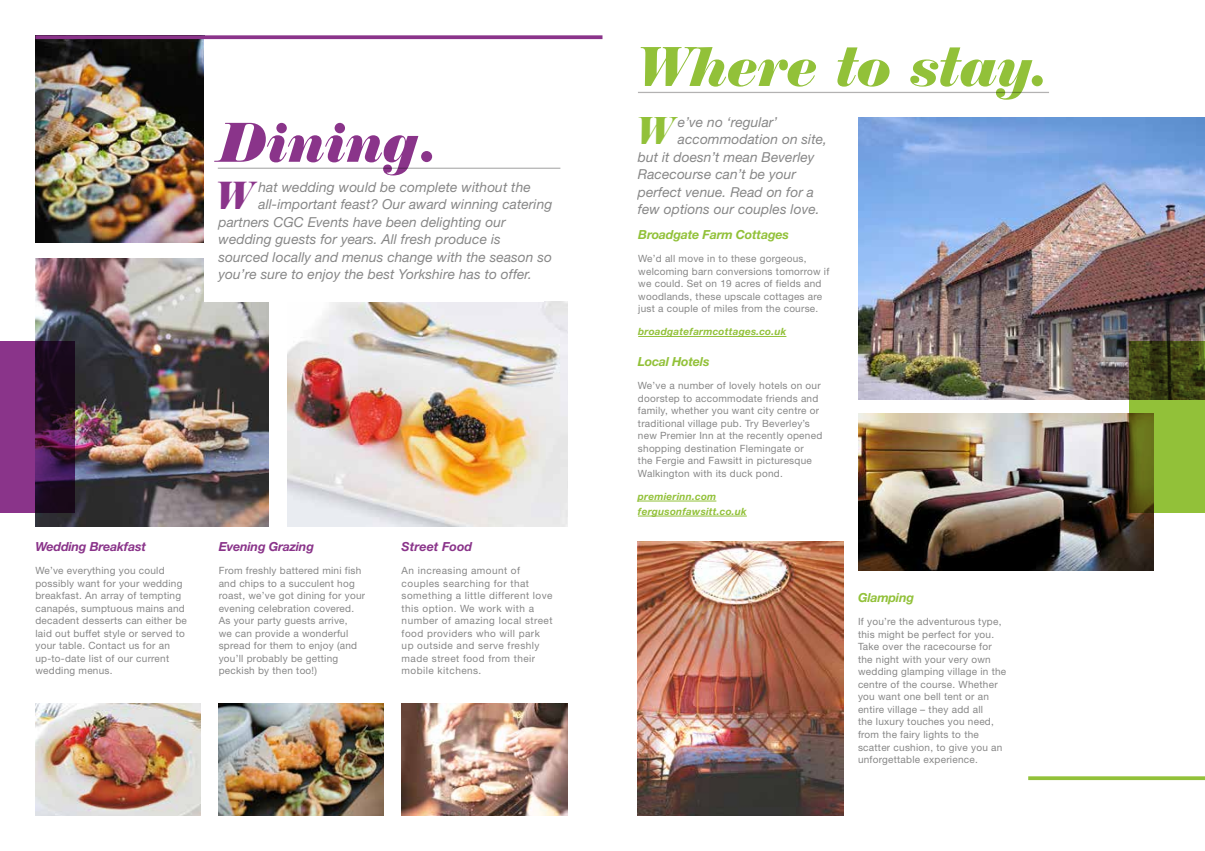
<style>
.page{position:relative;width:1205px;height:851px;background:#fff}
.page>*{position:absolute;margin:0;border:0;box-sizing:border-box;transform-origin:0 0}
.t1{font:italic 54.75px "Normande BT";letter-spacing:-.02em;color:#92c139}
.t2{font:italic 54.75px "Normande BT";letter-spacing:-.02em;color:#8a348a}
.t3{font:italic 38.38px "Normande BT";color:#8a348a}
.t4{font:italic 38.38px "Normande BT";color:#92c139}
.t5{font:italic 13.75px "Helvetica Neue LT Std";letter-spacing:.005em;color:#878787}
.t6{font:italic 700 12.5px "Helvetica Neue LT Std";letter-spacing:-.015em;color:#92c139}
.t7{font:italic 700 12.5px "Helvetica Neue LT Std";letter-spacing:-.015em;color:#8a348a}
.t8{font:italic 700 12.5px "Helvetica Neue LT Std";letter-spacing:.005em;color:#8a348a}
.t9{font:10px/12.5px "Helvetica Neue LT Std";letter-spacing:.025em;color:#878787}
.t10{font:10px/12.5px "Helvetica Neue LT Std";letter-spacing:.045em;color:#878787}
.t11{font:italic 700 10px/15px "Helvetica Neue LT Std";letter-spacing:.025em;color:#92c139}
</style>
<div class="page">
<img style="left:287px;top:302px;width:280px;height:224px">
<img style="left:35px;top:258px;width:233px;height:268px">
<img style="left:35px;top:39px;width:169px;height:204px">
<img style="left:35px;top:703px;width:166px;height:112px">
<img style="left:219px;top:703px;width:165px;height:112px">
<img style="left:402px;top:703px;width:165px;height:112px">
<div style="left:204px;top:37px;width:340px;height:265px;background:#fff"></div>
<svg style="left:0;top:341px;width:74px;height:172px;background:#582159"></svg>
<hr style="left:218px;top:168px;width:342px;height:1px;background:#b3b2b2">
<svg style="left:35px;top:35px;width:567px;height:4px;background:#8d3f8d"></svg>
<img style="left:858px;top:413px;width:295px;height:157px">
<img style="left:637px;top:541px;width:206px;height:274px">
<img style="left:858px;top:117px;width:347px;height:282px">
<hr style="left:638px;top:92px;width:411px;height:1px;background:#b3b2b2">
<hr style="left:638px;top:336px;width:148px;height:1px;background:#92c139">
<hr style="left:638px;top:500px;width:78px;height:1px;background:#92c139">
<hr style="left:638px;top:515px;width:109px;height:1px;background:#92c139">
<svg style="left:1129px;top:341px;width:76px;height:172px;background:#6a8325"></svg>
<svg style="left:1028px;top:776px;width:177px;height:4px"></svg>
<h1 class="t2" style="left:219px;top:109px;width:221px">Dining.</h1>
<h2 class="t3" style="left:217px;top:172px;width:39px">W</h2>
<h3 class="t5" style="left:258px;top:178px;width:274px">hat wedding would be complete without the</h3>
<h3 class="t5" style="left:258px;top:196px;width:295px">all-important feast? Our award winning catering</h3>
<h3 class="t5" style="left:219px;top:213px;width:289px">partners CGC Events have been delighting our</h3>
<h3 class="t5" style="left:219px;top:231px;width:284px">wedding guests for years. All fresh produce is</h3>
<h3 class="t5" style="left:219px;top:248px;width:335px">sourced locally and menus change with the season so</h3>
<h3 class="t5" style="left:219px;top:266px;width:315px">you’re sure to enjoy the best Yorkshire has to offer.</h3>
<p class="t7" style="left:35px;top:538px;width:112px">Wedding Breakfast</p>
<p class="t9" style="left:35px;top:564px;width:153px">We’ve everything you could possibly want for your wedding breakfast. An array of tempting canapés, sumptuous mains and decadent desserts can either be laid out buffet style or served to your table. Contact us for an up-to-date list of our current wedding menus.</p>
<p class="t7" style="left:219px;top:538px;width:97px">Evening Grazing</p>
<p class="t9" style="left:219px;top:564px;width:148px">From freshly battered mini fish and chips to a succulent hog roast, we’ve got dining for your evening celebration covered.<br>As your party guests arrive,<br>we can provide a wonderful spread for them to enjoy (and you’ll probably be getting peckish by then too!)</p>
<p class="t8" style="left:402px;top:538px;width:72px">Street Food</p>
<p class="t10" style="left:402px;top:564px;width:152px">An increasing amount of couples searching for that something a little different love this option. We work with a number of amazing local street food providers who will park up outside and serve freshly made street food from their mobile kitchens.</p>
<h1 class="t1" style="left:638px;top:33px;width:412px">Where to stay.</h1>
<h2 class="t4" style="left:636px;top:107px;width:39px">W</h2>
<h3 class="t5" style="left:678px;top:114px;width:101px">e’ve no ‘regular’</h3>
<h3 class="t5" style="left:678px;top:131px;width:151px">accommodation on site,</h3>
<h3 class="t5" style="left:638px;top:149px;width:178px">but it doesn’t mean Beverley</h3>
<h3 class="t5" style="left:638px;top:166px;width:160px">Racecourse can’t be your</h3>
<h3 class="t5" style="left:638px;top:184px;width:178px">perfect venue. Read on for a</h3>
<h3 class="t5" style="left:638px;top:201px;width:183px">few options our couples love.</h3>
<p class="t6" style="left:638px;top:227px;width:152px">Broadgate Farm Cottages</p>
<p class="t9" style="left:638px;top:252px;width:193px">We’d all move in to these gorgeous, welcoming barn conversions tomorrow if we could. Set on 19 acres of fields and woodlands, these upscale cottages are just a couple of miles from the course.</p>
<p class="t11" style="left:638px;top:324px;width:150px">broadgatefarmcottages.co.uk</p>
<p class="t6" style="left:638px;top:354px;width:73px">Local Hotels</p>
<p class="t9" style="left:638px;top:379px;width:186px">We’ve a number of lovely hotels on our doorstep to accommodate friends and family, whether you want city centre or traditional village pub. Try Beverley’s new Premier Inn at the recently opened shopping destination Flemingate or<br>the Fergie and Fawsitt in picturesque Walkington with its duck pond.</p>
<p class="t11" style="left:638px;top:488px;width:110px">premierinn.com fergusonfawsitt.co.uk</p>
<p class="t6" style="left:858px;top:590px;width:58px">Glamping</p>
<p class="t9" style="left:858px;top:615px;width:150px">If you’re the adventurous type, this might be perfect for you.<br>Take over the racecourse for the night with your very own wedding glamping village in the centre of the course. Whether you want one bell tent or an entire village – they add all<br>the luxury touches you need, from the fairy lights to the scatter cushion, to give you an unforgettable experience.</p>
</div>
